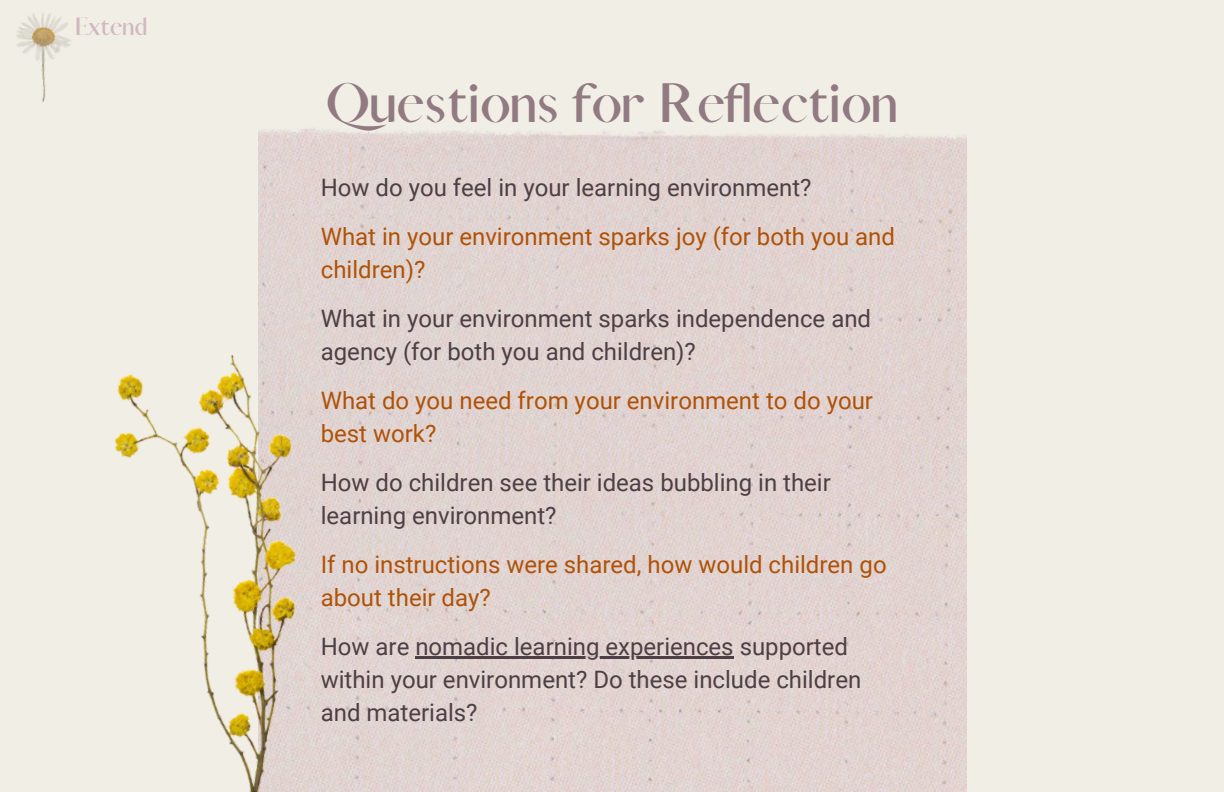
<style>
.page{position:relative;width:1224px;height:792px;background:#f1eee5}
.page>*{position:absolute;margin:0;border:0;box-sizing:border-box;transform-origin:0 0}
.t1{font:700 50px "Afrah";color:#927a82}
.t2{font:24px/33px "Roboto";color:#4d3f44}
.t3{font:24px/33px "Roboto";color:#af5208}
.t4{font:700 22.6px "Afrah";color:#cfb9c1}
</style>
<div class="page">
<img style="left:258px;top:128px;width:708px;height:664px">
<hr style="left:415px;top:657px;width:319px;height:2px;background:#4d3f44">
<img style="left:16px;top:12px;width:55px;height:90px">
<img style="left:114px;top:320px;width:293px;height:472px">
<h4 class="t4" style="left:75px;top:12px;width:74px">Extend</h4>
<h1 class="t1" style="left:326px;top:72px;width:574px">Questions for Reflection</h1>
<p class="t2" style="left:321px;top:171px;width:492px">How do you feel in your learning environment?</p>
<p class="t3" style="left:321px;top:220px;width:576px">What in your environment sparks joy (for both you and children)?</p>
<p class="t2" style="left:321px;top:302px;width:552px">What in your environment sparks independence and agency (for both you and children)?</p>
<p class="t3" style="left:321px;top:384px;width:554px">What do you need from your environment to do your</p>
<p class="t3" style="left:321px;top:417px;width:117px">best work?</p>
<p class="t2" style="left:321px;top:466px;width:512px">How do children see their ideas bubbling in their learning environment?</p>
<p class="t3" style="left:321px;top:548px;width:567px">If no instructions were shared, how would children go</p>
<p class="t3" style="left:321px;top:581px;width:171px">about their day?</p>
<p class="t2" style="left:321px;top:630px;width:542px">How are nomadic learning experiences supported within your environment? Do these include children</p>
<p class="t2" style="left:321px;top:696px;width:158px">and materials?</p>
</div>
